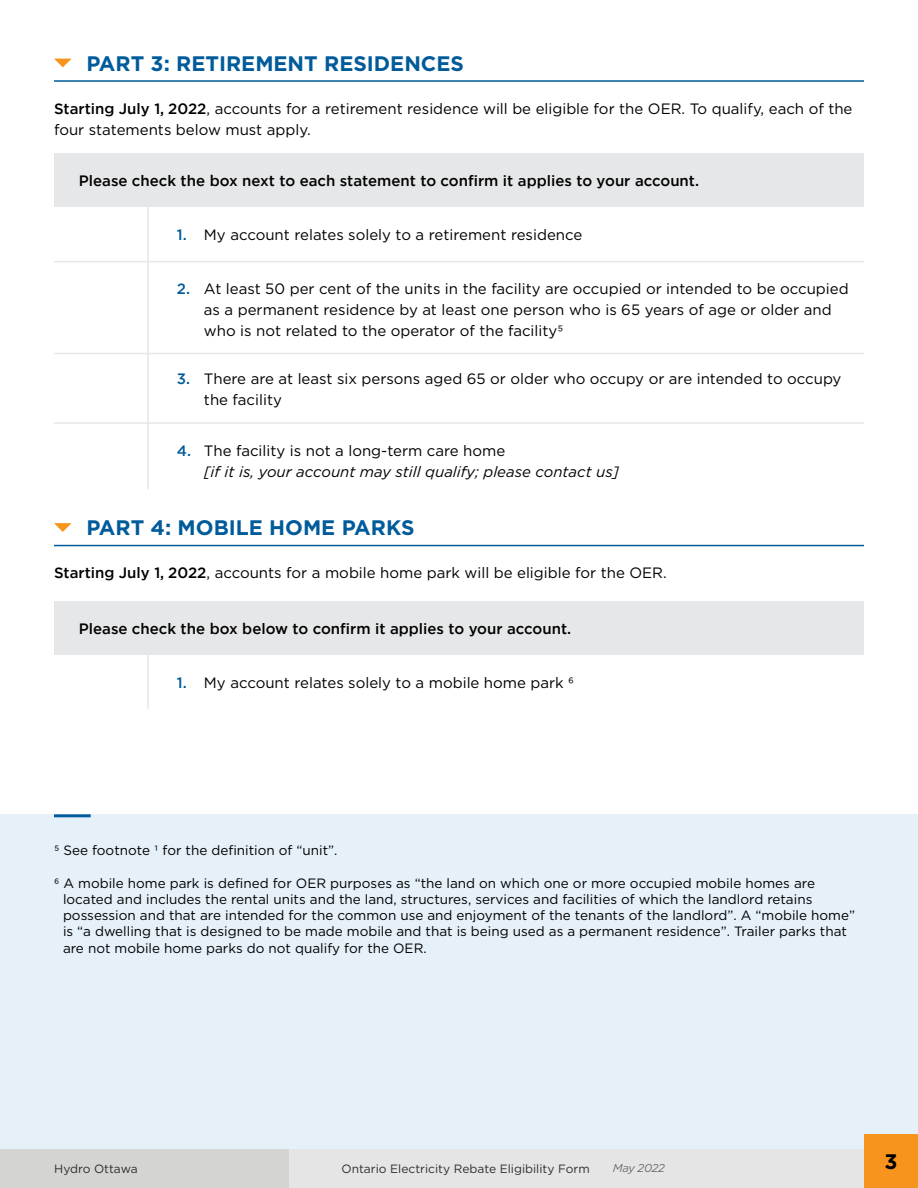
<style>
.page{position:relative;width:918px;height:1188px;background:#fff}
.page>*{position:absolute;margin:0;border:0;box-sizing:border-box;transform-origin:0 0}
.H2_Titles{font:700 21px "Gotham";color:#005b9b}
.t1{font:700 21px "Gotham";color:#000}
.Body{font:15px/21px "Gotham";color:#000}
.Box_filling_instruct{font:500 15px "Gotham";color:#000}
.t2{font:italic 15px/21px "Gotham";color:#000}
.Footnotes{font:13.5px/16.2px "Gotham";color:#000}
.t3{font:12px "Gotham";color:#2e2e2d}
.t4{font:italic 11.4px "Gotham";letter-spacing:-.03em;color:#6c6d6d}
.s1{font-weight:500}
.s2{font-weight:500;color:#005b9b}
.s3{font-weight:500;font-style:normal;color:#005b9b}
.s4{font-style:normal}
</style>
<div class="page">
<div style="left:0;top:814px;width:918px;height:347px;background:#e5f0f9"></div>
<div style="left:288px;top:1149px;width:579px;height:39px;background:#e5e5e5"></div>
<div style="left:0;top:1149px;width:288px;height:39px;background:#d4d4d3"></div>
<div style="left:864px;top:1134px;width:54px;height:54px;background:#f7941e"></div>
<svg style="left:54px;top:59px;width:17px;height:8px"></svg>
<hr style="left:54px;top:80px;width:810px;height:2px;background:#005b9b">
<svg style="left:54px;top:523px;width:18px;height:9px"></svg>
<hr style="left:54px;top:545px;width:810px;height:1px;background:#005b9b">
<div style="left:54px;top:153px;width:810px;height:54px;background:#e6e7e8"></div>
<div style="left:54px;top:601px;width:810px;height:54px;background:#e6e7e8"></div>
<hr style="left:147px;top:207px;width:2px;height:282px;background:#e6e7e8">
<hr style="left:147px;top:655px;width:2px;height:54px;background:#e6e7e8">
<hr style="left:54px;top:261px;width:810px;height:1px;background:#e6e7e8">
<hr style="left:54px;top:353px;width:810px;height:1px;background:#e6e7e8">
<hr style="left:54px;top:422px;width:810px;height:2px;background:#e6e7e8">
<hr style="left:54px;top:814px;width:37px;height:3px;background:#005c9c">
<p class="H2_Titles" style="left:86px;top:49px;width:379px">PART 3: RETIREMENT RESIDENCES</p>
<p class="Body" style="left:54px;top:97px;width:800px"><span class="s1">Starting July 1, 2022</span>, accounts for a retirement residence will be eligible for the OER. To qualify, each of the four statements below must apply.</p>
<p class="Box_filling_instruct" style="left:79px;top:171px;width:622px">Please check the box next to each statement to confirm it applies to your account.</p>
<p class="Body" style="left:177px;top:224px;width:407px"><span class="s2">1.</span> My account relates solely to a retirement residence</p>
<p class="Body" style="left:204px;top:278px;width:646px;text-indent:-27px"><span class="s2">2.</span> At least 50 per cent of the units in the facility are occupied or intended to be occupied as a permanent residence by at least one person who is 65 years of age or older and who is not related to the operator of the facility5</p>
<p class="Body" style="left:204px;top:368px;width:639px;text-indent:-27px"><span class="s2">3.</span> There are at least six persons aged 65 or older who occupy or are intended to occupy the facility</p>
<p class="t2" style="left:204px;top:440px;width:417px;text-indent:-27px"><span class="s3">4.</span> <span class="s4">The facility is not a long-term care home<br></span>[if it is, your account may still qualify; please contact us]</p>
<p class="H2_Titles" style="left:86px;top:514px;width:330px">PART 4: MOBILE HOME PARKS</p>
<p class="Body" style="left:54px;top:562px;width:614px"><span class="s1">Starting July 1, 2022</span>, accounts for a mobile home park will be eligible for the OER.</p>
<p class="Box_filling_instruct" style="left:79px;top:619px;width:494px">Please check the box below to confirm it applies to your account.</p>
<p class="Body" style="left:177px;top:672px;width:399px"><span class="s2">1.</span> My account relates solely to a mobile home park 6</p>
<p class="Footnotes" style="left:54px;top:842px;width:285px">5 See footnote 1 for the definition of “unit”.</p>
<p class="Footnotes" style="left:63px;top:875px;width:794px;text-indent:-9px">6 A mobile home park is defined for OER purposes as “the land on which one or more occupied mobile homes are located and includes the rental units and the land, structures, services and facilities of which the landlord retains possession and that are intended for the common use and enjoyment of the tenants of the landlord”. A “mobile home” is “a dwelling that is designed to be made mobile and that is being used as a permanent residence”. Trailer parks that are not mobile home parks do not qualify for the OER.</p>
<p class="t3" style="left:54px;top:1161px;width:85px">Hydro Ottawa</p>
<p class="t3" style="left:342px;top:1161px;width:250px">Ontario Electricity Rebate Eligibility Form</p>
<p class="t4" style="left:613px;top:1161px;width:54px">May 2022</p>
<h1 class="t1" style="left:884px;top:1148px;width:15px">3</h1>
</div>
